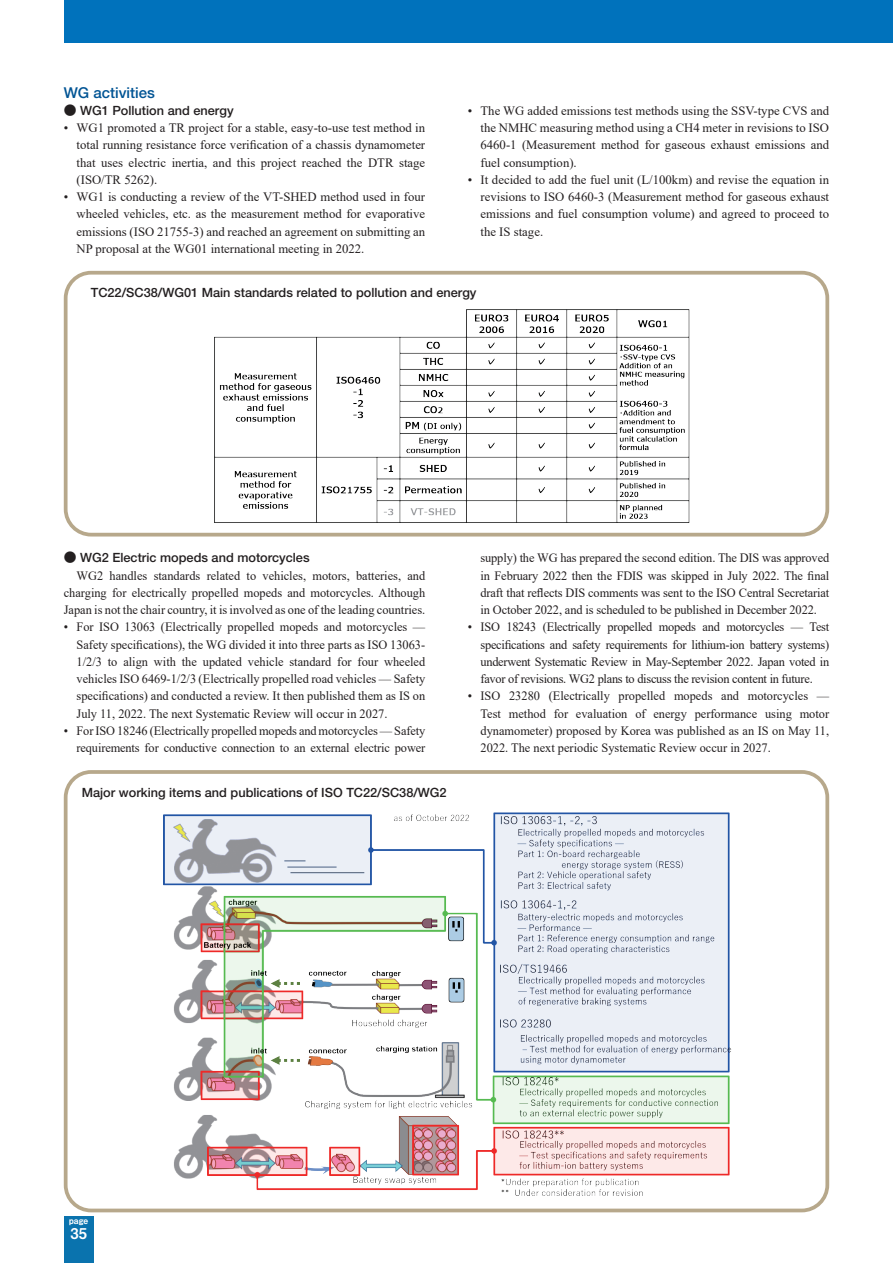
<style>
.page{position:relative;width:893px;height:1263px;background:#fff}
.page>*{position:absolute;margin:0;border:0;box-sizing:border-box;transform-origin:0 0}
.t1{font:500 15px "Helvetica Neue LT Std";color:#015494}
.t2{font:14.85px "Midashi Go Pro MB31";color:#fff}
.t3{font:12.75px/17.2px "Times New Roman";color:#231f20;text-align:justify}
.t4{font:500 12.75px "Helvetica Neue LT Std";color:#231f20}
.t5{font:8.55px "Midashi Go Pro MB31";color:#fff}
.s1{font-family:"Koz Go Pr 6 N";font-weight:400}
</style>
<div class="page">
<img style="left:214px;top:309px;width:476px;height:214px">
<div style="left:64px;top:271px;width:765px;height:265px;border:4px solid #b7a88b;border-radius:26px"></div>
<img style="left:164px;top:812px;width:568px;height:384px">
<div style="left:64px;top:770px;width:765px;height:442px;border:4px solid #b7a88b;border-radius:26px"></div>
<div style="left:64px;top:0;width:829px;height:43px;background:#0072bc"></div>
<div style="left:64px;top:1216px;width:30px;height:47px;background:#0a73ae"></div>
<p class="t1" style="left:64px;top:83px;width:93px">WG activities</p>
<p class="t4" style="left:64px;top:103px;width:171px"><span class="s1">●</span> WG1 Pollution and energy</p>
<p class="t3" style="left:77px;top:119px;width:350px;text-indent:-13px">• WG1 promoted a TR project for a stable, easy-to-use test method in total running resistance force verification of a chassis dynamometer that uses electric inertia, and this project reached the DTR stage (ISO/TR 5262).</p>
<p class="t3" style="left:77px;top:188px;width:350px;text-indent:-13px">• WG1 is conducting a review of the VT-SHED method used in four wheeled vehicles, etc. as the measurement method for evaporative emissions (ISO 21755-3) and reached an agreement on submitting an NP proposal at the WG01 international meeting in 2022.</p>
<p class="t3" style="left:480px;top:101px;width:350px;text-indent:-13px">• The WG added emissions test methods using the SSV-type CVS and the NMHC measuring method using a CH4 meter in revisions to ISO 6460-1 (Measurement method for gaseous exhaust emissions and fuel consumption).</p>
<p class="t3" style="left:480px;top:170px;width:350px;text-indent:-13px">• It decided to add the fuel unit (L/100km) and revise the equation in revisions to ISO 6460-3 (Measurement method for gaseous exhaust emissions and fuel consumption volume) and agreed to proceed to the IS stage.</p>
<p class="t4" style="left:91px;top:284px;width:387px">TC22/SC38/WG01 Main standards related to pollution and energy</p>
<p class="t4" style="left:64px;top:550px;width:247px"><span class="s1">●</span> WG2 Electric mopeds and motorcycles</p>
<p class="t3" style="left:64px;top:566px;width:363px;text-indent:13px">WG2 handles standards related to vehicles, motors, batteries, and charging for electrically propelled mopeds and motorcycles. Although Japan is not the chair country, it is involved as one of the leading countries.</p>
<p class="t3" style="left:77px;top:618px;width:350px;text-indent:-13px">• For ISO 13063 (Electrically propelled mopeds and motorcycles — Safety specifications), the WG divided it into three parts as ISO 13063- 1/2/3 to align with the updated vehicle standard for four wheeled vehicles ISO 6469-1/2/3 (Electrically propelled road vehicles — Safety specifications) and conducted a review. It then published them as IS on July 11, 2022. The next Systematic Review will occur in 2027.</p>
<p class="t3" style="left:64px;top:721px;width:363px;text-align:right">• For ISO 18246 (Electrically propelled mopeds and motorcycles — Safety requirements for conductive connection to an external electric power</p>
<p class="t4" style="left:82px;top:785px;width:366px">Major working items and publications of ISO TC22/SC38/WG2</p>
<p class="t3" style="left:480px;top:549px;width:350px">supply) the WG has prepared the second edition. The DIS was approved in February 2022 then the FDIS was skipped in July 2022. The final draft that reflects DIS comments was sent to the ISO Central Secretariat in October 2022, and is scheduled to be published in December 2022.</p>
<p class="t3" style="left:480px;top:618px;width:350px;text-indent:-13px">• ISO 18243 (Electrically propelled mopeds and motorcycles — Test specifications and safety requirements for lithium-ion battery systems) underwent Systematic Review in May-September 2022. Japan voted in favor of revisions. WG2 plans to discuss the revision content in future.</p>
<p class="t3" style="left:480px;top:687px;width:350px;text-indent:-13px">• ISO 23280 (Electrically propelled mopeds and motorcycles — Test method for evaluation of energy performance using motor dynamometer) proposed by Korea was published as an IS on May 11, 2022. The next periodic Systematic Review occur in 2027.</p>
<p class="t5" style="left:69px;top:1214px;width:20px">page</p>
<p class="t2" style="left:70px;top:1221px;width:18px">35</p>
</div>
